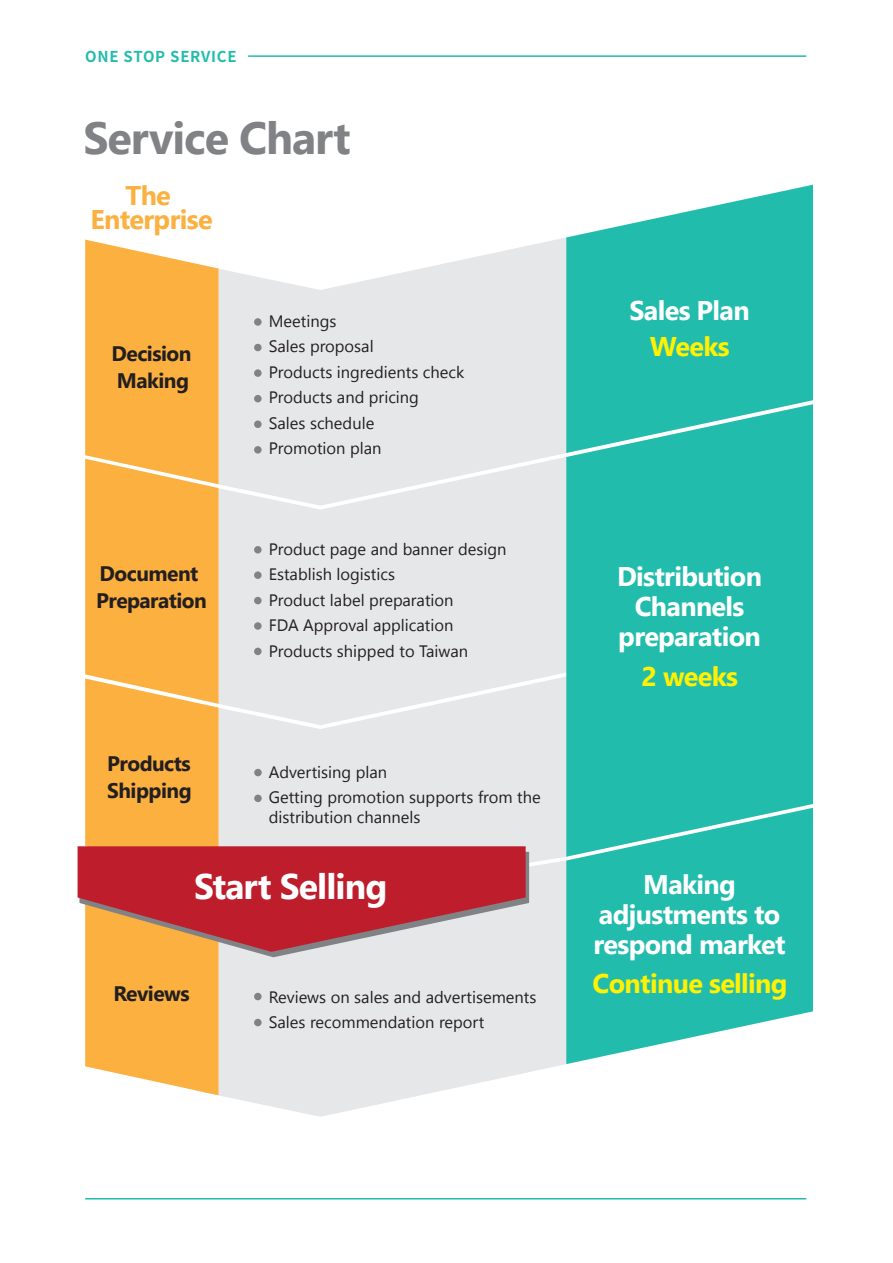
<style>
.page{position:relative;width:893px;height:1263px;background:#fff}
.page>*{position:absolute;margin:0;border:0;box-sizing:border-box;transform-origin:0 0}
.t1{font:700 45px "Gadugi";letter-spacing:-.025em;color:#808285}
.t2{font:700 35.55px "Gadugi";letter-spacing:-.025em;color:#fff}
.t3{font:700 27px/30px "Gadugi";letter-spacing:-.025em;color:#fff;text-align:center}
.t4{font:700 27px "Gadugi";letter-spacing:-.025em;color:#fff101}
.t5{font:700 27px/24px "Gadugi";letter-spacing:-.025em;color:#fbb03f;text-align:center}
.t6{font:700 21px/27px "Gadugi";letter-spacing:-.025em;color:#231f20}
.t7{font:16.5px/25.5px "Gadugi";color:#231f20}
.t8{font:700 15px "Noto Sans Hans";letter-spacing:.05em;color:#22bcac}
</style>
<div class="page">
<svg style="left:218px;top:238px;width:348px;height:219px;background:#e9eaeb"></svg>
<div style="left:218px;top:457px;width:348px;height:219px;background:#e6e7e9"></div>
<div style="left:218px;top:676px;width:348px;height:184px;background:#e6e7e9"></div>
<hr style="left:85px;top:1198px;width:721px;height:1px;background:#22bcac">
<svg style="left:217px;top:860px;width:350px;height:257px;background:#e9eaeb"></svg>
<div style="left:85px;top:240px;width:133px;height:855px;background:#fbb03f"></div>
<hr style="left:248px;top:55px;width:558px;height:2px;background:#22bcac">
<svg style="left:85px;top:852px;width:444px;height:105px;background:#e0cdb1"></svg>
<svg style="left:78px;top:846px;width:448px;height:106px;background:#c5484a"></svg>
<svg style="left:566px;top:185px;width:247px;height:219px;background:#40c4b7"></svg>
<div style="left:566px;top:404px;width:247px;height:404px;background:#22bcac"></div>
<svg style="left:566px;top:808px;width:247px;height:256px;background:#3cc3b5"></svg>
<div style="left:254px;top:318px;width:8px;height:8px;background:#808285;border-radius:50%"></div>
<div style="left:254px;top:344px;width:8px;height:7px;background:#808285;border-radius:50%"></div>
<div style="left:254px;top:369px;width:8px;height:8px;background:#808285;border-radius:50%"></div>
<div style="left:254px;top:993px;width:8px;height:7px;background:#808285;border-radius:50%"></div>
<div style="left:254px;top:1019px;width:8px;height:7px;background:#808285;border-radius:50%"></div>
<div style="left:254px;top:395px;width:8px;height:7px;background:#808285;border-radius:50%"></div>
<div style="left:254px;top:420px;width:8px;height:8px;background:#808285;border-radius:50%"></div>
<div style="left:254px;top:446px;width:8px;height:8px;background:#808285;border-radius:50%"></div>
<div style="left:254px;top:546px;width:8px;height:7px;background:#808285;border-radius:50%"></div>
<div style="left:254px;top:571px;width:8px;height:8px;background:#808285;border-radius:50%"></div>
<div style="left:254px;top:597px;width:8px;height:7px;background:#808285;border-radius:50%"></div>
<div style="left:254px;top:622px;width:8px;height:8px;background:#808285;border-radius:50%"></div>
<div style="left:254px;top:648px;width:8px;height:7px;background:#808285;border-radius:50%"></div>
<div style="left:254px;top:769px;width:8px;height:7px;background:#808285;border-radius:50%"></div>
<div style="left:254px;top:795px;width:8px;height:7px;background:#808285;border-radius:50%"></div>
<p class="t8" style="left:85px;top:48px;width:153px">ONE STOP SERVICE</p>
<h1 class="t1" style="left:83px;top:111px;width:269px">Service Chart</h1>
<h3 class="t5" style="left:91px;top:184px;width:124px">The<br>Enterprise</h3>
<p class="t6" style="left:112px;top:340px;width:81px">Decision<br>Making</p>
<p class="t6" style="left:96px;top:559px;width:112px">Document<br>Preparation</p>
<p class="t6" style="left:107px;top:750px;width:86px">Products<br>Shipping</p>
<p class="t7" style="left:269px;top:308px;width:197px">Meetings<br>Sales proposal<br>Products ingredients check<br>Products and pricing<br>Sales schedule<br>Promotion plan</p>
<p class="t7" style="left:269px;top:536px;width:239px">Product page and banner design<br>Establish logistics<br>Product label preparation<br>FDA Approval application<br>Products shipped to Taiwan</p>
<p class="t7" style="left:269px;top:759px;width:273px">Advertising plan<br>Getting promotion supports from the</p>
<p class="t7" style="left:269px;top:804px;width:153px">distribution channels</p>
<h2 class="t2" style="left:194px;top:865px;width:195px">Start Selling</h2>
<p class="t6" style="left:114px;top:980px;width:78px">Reviews</p>
<p class="t7" style="left:269px;top:984px;width:269px">Reviews on sales and advertisements<br>Sales recommendation report</p>
<h3 class="t3" style="left:629px;top:295px;width:122px">Sales Plan</h3>
<h3 class="t4" style="left:650px;top:330px;width:81px">Weeks</h3>
<h3 class="t3" style="left:617px;top:561px;width:147px">Distribution<br>Channels preparation</h3>
<h3 class="t4" style="left:641px;top:660px;width:98px">2 weeks</h3>
<h3 class="t3" style="left:594px;top:869px;width:193px">Making adjustments to respond market</h3>
<h3 class="t4" style="left:593px;top:967px;width:196px">Continue selling</h3>
</div>
